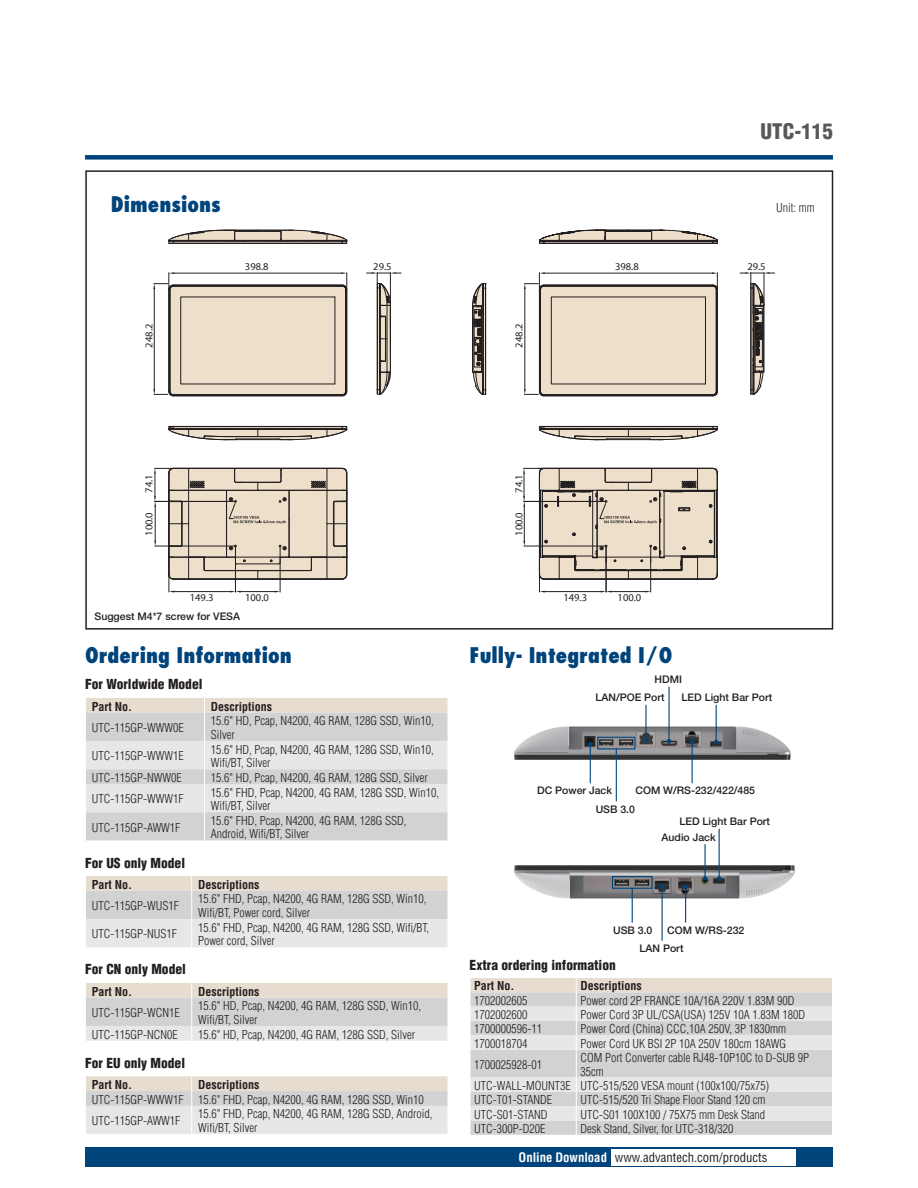
<style>
.page{position:relative;width:918px;height:1188px;background:#fff}
.page>*{position:absolute;margin:0;border:0;box-sizing:border-box;transform-origin:0 0}
.t1{font:800 condensed 21px "Futura";color:#00447b}
.t2{font:900 condensed 21px "Helvetica";color:#57585a}
.t3{font:900 condensed 13.5px "Helvetica";color:#231f20}
.t4{font:condensed 12.75px "Helvetica";color:#231f20}
.t5{font:300 condensed 12px/13.5px "Helvetica";color:#231f20}
.t6{font:700 condensed 12px "Helvetica";color:#231f20}
.t7{font:500 10.5px/18.1px "Helvetica Neue";color:#231f20}
.t8{font:10.5px "Myriad";color:#231f20}
.s1{font-weight:700;color:#fff}
</style>
<div class="page">
<div style="left:85px;top:155px;width:748px;height:5px;background:#00447b"></div>
<div style="left:85px;top:1147px;width:748px;height:20px;background:#00447b"></div>
<div style="left:611px;top:1149px;width:184px;height:16px;background:#fff"></div>
<div style="left:85px;top:170px;width:748px;height:460px;border:2px solid #231f20"></div>
<svg style="left:86px;top:698px;width:362px;height:142px;background:#dbdbdc"></svg>
<svg style="left:86px;top:876px;width:362px;height:71px;background:#dddcdb"></svg>
<svg style="left:86px;top:983px;width:362px;height:58px;background:#dcdad8"></svg>
<svg style="left:86px;top:1076px;width:362px;height:58px;background:#e1dfdd"></svg>
<img style="left:514px;top:845px;width:281px;height:69px">
<div style="left:612px;top:876px;width:40px;height:13px;border:1px solid #00447b"></div>
<hr style="left:632px;top:888px;width:1px;height:35px;background:#00447b">
<img style="left:514px;top:712px;width:277px;height:56px">
<hr style="left:590px;top:744px;width:1px;height:39px;background:#00447b">
<svg style="left:588px;top:742px;width:5px;height:4px"></svg>
<hr style="left:645px;top:705px;width:2px;height:36px;background:#00447b">
<svg style="left:644px;top:739px;width:4px;height:4px"></svg>
<hr style="left:716px;top:705px;width:1px;height:37px;background:#00447b">
<svg style="left:714px;top:740px;width:4px;height:4px"></svg>
<hr style="left:692px;top:742px;width:1px;height:41px;background:#00447b">
<svg style="left:690px;top:739px;width:4px;height:5px"></svg>
<div style="left:597px;top:737px;width:38px;height:12px;border:1px solid #00447b"></div>
<hr style="left:616px;top:749px;width:1px;height:52px;background:#00447b">
<hr style="left:668px;top:687px;width:2px;height:54px;background:#00447b">
<svg style="left:667px;top:739px;width:4px;height:5px"></svg>
<hr style="left:662px;top:887px;width:1px;height:54px;background:#00447b">
<svg style="left:660px;top:885px;width:4px;height:4px"></svg>
<hr style="left:685px;top:887px;width:1px;height:36px;background:#00447b">
<svg style="left:683px;top:885px;width:5px;height:4px"></svg>
<hr style="left:704px;top:844px;width:2px;height:34px;background:#00447b">
<svg style="left:703px;top:876px;width:4px;height:5px"></svg>
<hr style="left:719px;top:829px;width:1px;height:49px;background:#00447b">
<svg style="left:717px;top:876px;width:4px;height:5px"></svg>
<svg style="left:524px;top:272px;width:194px;height:125px;background:#ded3c3"></svg>
<svg style="left:740px;top:272px;width:35px;height:123px"></svg>
<svg style="left:523px;top:425px;width:195px;height:168px"></svg>
<svg style="left:472px;top:283px;width:14px;height:112px;background:#736d67"></svg>
<svg style="left:153px;top:272px;width:195px;height:125px;background:#dcd1c1"></svg>
<svg style="left:168px;top:229px;width:180px;height:15px;background:#a8a095"></svg>
<svg style="left:168px;top:425px;width:180px;height:15px;background:#a8a096"></svg>
<svg style="left:366px;top:272px;width:35px;height:123px"></svg>
<hr style="left:280px;top:547px;width:1px;height:45px;background:#231f20">
<hr style="left:241px;top:591px;width:34px;height:1px;background:#231f20">
<hr style="left:169px;top:558px;width:1px;height:34px;background:#231f20">
<hr style="left:235px;top:547px;width:1px;height:45px;background:#231f20">
<hr style="left:174px;top:591px;width:56px;height:1px;background:#231f20">
<svg style="left:230px;top:591px;width:11px;height:2px"></svg>
<svg style="left:154px;top:468px;width:194px;height:112px;background:#d2c7b5"></svg>
<svg style="left:538px;top:229px;width:180px;height:15px;background:#a39b91"></svg>
<svg style="left:470px;top:978px;width:362px;height:157px;background:#dbdbdb"></svg>
<h1 class="t2" style="left:761px;top:119px;width:74px">UTC-115</h1>
<h1 class="t1" style="left:111px;top:191px;width:111px">Dimensions</h1>
<p class="t5" style="left:776px;top:201px;width:40px">Unit: mm</p>
<p class="t8" style="left:144px;top:348px;width:25px;rotate:-90deg">248.2</p>
<p class="t8" style="left:245px;top:262px;width:25px">398.8</p>
<p class="t8" style="left:373px;top:262px;width:20px">29.5</p>
<p class="t8" style="left:615px;top:262px;width:25px">398.8</p>
<p class="t8" style="left:747px;top:262px;width:20px">29.5</p>
<p class="t8" style="left:514px;top:348px;width:25px;rotate:-90deg">248.2</p>
<p class="t8" style="left:144px;top:493px;width:20px;rotate:-90deg">74.1</p>
<p class="t8" style="left:144px;top:536px;width:25px;rotate:-90deg">100.0</p>
<p class="t8" style="left:514px;top:493px;width:20px;rotate:-90deg">74.1</p>
<p class="t8" style="left:514px;top:536px;width:25px;rotate:-90deg">100.0</p>
<p class="t8" style="left:190px;top:592px;width:25px">149.3</p>
<p class="t8" style="left:245px;top:592px;width:25px">100.0</p>
<p class="t8" style="left:563px;top:592px;width:25px">149.3</p>
<p class="t8" style="left:618px;top:592px;width:25px">100.0</p>
<p class="t7" style="left:95px;top:608px;width:147px">Suggest M4*7 screw for VESA</p>
<h1 class="t1" style="left:85px;top:642px;width:208px">Ordering Information</h1>
<p class="t3" style="left:85px;top:676px;width:119px">For Worldwide Model</p>
<p class="t6" style="left:92px;top:699px;width:42px">Part No.</p>
<p class="t6" style="left:211px;top:699px;width:63px">Descriptions</p>
<p class="t5" style="left:92px;top:721px;width:93px">UTC-115GP-WWW0E</p>
<p class="t5" style="left:211px;top:714px;width:224px">15.6" HD, Pcap, N4200, 4G RAM, 128G SSD, Win10,<br>Silver</p>
<p class="t5" style="left:92px;top:749px;width:93px">UTC-115GP-WWW1E</p>
<p class="t5" style="left:211px;top:742px;width:224px">15.6" HD, Pcap, N4200, 4G RAM, 128G SSD, Win10,<br>Wifi/BT, Silver</p>
<p class="t5" style="left:92px;top:771px;width:91px">UTC-115GP-NWW0E</p>
<p class="t5" style="left:211px;top:771px;width:218px">15.6" HD, Pcap, N4200, 4G RAM, 128G SSD, Silver</p>
<p class="t5" style="left:92px;top:792px;width:93px">UTC-115GP-WWW1F</p>
<p class="t5" style="left:211px;top:785px;width:230px">15.6" FHD, Pcap, N4200, 4G RAM, 128G SSD, Win10,<br>Wifi/BT, Silver</p>
<p class="t5" style="left:92px;top:820px;width:90px">UTC-115GP-AWW1F</p>
<p class="t5" style="left:211px;top:814px;width:197px">15.6" FHD, Pcap, N4200, 4G RAM, 128G SSD,<br>Android, Wifi/BT, Silver</p>
<p class="t3" style="left:85px;top:854px;width:102px">For US only Model</p>
<p class="t6" style="left:92px;top:877px;width:42px">Part No.</p>
<p class="t6" style="left:198px;top:877px;width:63px">Descriptions</p>
<p class="t5" style="left:92px;top:899px;width:89px">UTC-115GP-WUS1F</p>
<p class="t5" style="left:198px;top:892px;width:230px">15.6" FHD, Pcap, N4200, 4G RAM, 128G SSD, Win10,<br>Wifi/BT, Power cord, Silver</p>
<p class="t5" style="left:92px;top:927px;width:87px">UTC-115GP-NUS1F</p>
<p class="t5" style="left:198px;top:921px;width:233px">15.6" FHD, Pcap, N4200, 4G RAM, 128G SSD, Wifi/BT,<br>Power cord, Silver</p>
<p class="t3" style="left:85px;top:961px;width:102px">For CN only Model</p>
<p class="t6" style="left:92px;top:984px;width:42px">Part No.</p>
<p class="t6" style="left:198px;top:984px;width:63px">Descriptions</p>
<p class="t5" style="left:92px;top:1006px;width:89px">UTC-115GP-WCN1E</p>
<p class="t5" style="left:198px;top:999px;width:224px">15.6" HD, Pcap, N4200, 4G RAM, 128G SSD, Win10,<br>Wifi/BT, Silver</p>
<p class="t5" style="left:92px;top:1027px;width:87px">UTC-115GP-NCN0E</p>
<p class="t5" style="left:198px;top:1027px;width:218px">15.6" HD, Pcap, N4200, 4G RAM, 128G SSD, Silver</p>
<p class="t3" style="left:85px;top:1054px;width:102px">For EU only Model</p>
<p class="t6" style="left:92px;top:1077px;width:42px">Part No.</p>
<p class="t6" style="left:198px;top:1077px;width:63px">Descriptions</p>
<p class="t5" style="left:92px;top:1089px;width:333px;line-height:21.5px">UTC-115GP-WWW1F 15.6" FHD, Pcap, N4200, 4G RAM, 128G SSD, Win10<br>UTC-115GP-AWW1F</p>
<p class="t5" style="left:198px;top:1107px;width:236px">15.6" FHD, Pcap, N4200, 4G RAM, 128G SSD, Android,<br>Wifi/BT, Silver</p>
<h1 class="t1" style="left:470px;top:642px;width:204px">Fully- Integrated I/O</h1>
<p class="t7" style="left:655px;top:670px;width:29px">HDMI</p>
<p class="t7" style="left:595px;top:688px;width:71px">LAN/POE Port</p>
<p class="t7" style="left:682px;top:688px;width:92px">LED Light Bar Port</p>
<p class="t7" style="left:537px;top:782px;width:76px">DC Power Jack</p>
<p class="t7" style="left:635px;top:782px;width:121px">COM W/RS-232/422/485</p>
<p class="t7" style="left:596px;top:800px;width:41px">USB 3.0</p>
<p class="t7" style="left:679px;top:812px;width:92px">LED Light Bar Port</p>
<p class="t7" style="left:662px;top:828px;width:56px">Audio Jack</p>
<p class="t7" style="left:613px;top:921px;width:41px">USB 3.0</p>
<p class="t7" style="left:640px;top:921px;width:106px;text-indent:28px">COM W/RS-232<br>LAN Port</p>
<p class="t3" style="left:470px;top:956px;width:148px">Extra ordering information</p>
<p class="t6" style="left:474px;top:979px;width:42px">Part No.</p>
<p class="t6" style="left:581px;top:979px;width:63px">Descriptions</p>
<p class="t5" style="left:474px;top:994px;width:55px">1702002605</p>
<p class="t5" style="left:581px;top:994px;width:215px">Power cord 2P FRANCE 10A/16A 220V 1.83M 90D</p>
<p class="t5" style="left:474px;top:1008px;width:55px">1702002600</p>
<p class="t5" style="left:581px;top:1008px;width:226px">Power Cord 3P UL/CSA(USA) 125V 10A 1.83M 180D</p>
<p class="t5" style="left:474px;top:1022px;width:69px">1700000596-11</p>
<p class="t5" style="left:581px;top:1022px;width:207px">Power Cord (China) CCC,10A 250V, 3P 1830mm</p>
<p class="t5" style="left:474px;top:1037px;width:55px">1700018704</p>
<p class="t5" style="left:581px;top:1037px;width:207px">Power Cord UK BSI 2P 10A 250V 180cm 18AWG</p>
<p class="t5" style="left:474px;top:1058px;width:69px">1700025928-01</p>
<p class="t5" style="left:581px;top:1051px;width:230px">COM Port Converter cable RJ48-10P10C to D-SUB 9P</p>
<p class="t5" style="left:581px;top:1064px;width:25px">35cm</p>
<p class="t5" style="left:474px;top:1079px;width:296px">UTC-WALL-MOUNT3E UTC-515/520 VESA mount (100x100/75x75)</p>
<p class="t5" style="left:474px;top:1093px;width:79px">UTC-T01-STANDE</p>
<p class="t5" style="left:581px;top:1093px;width:187px">UTC-515/520 Tri Shape Floor Stand 120 cm</p>
<p class="t5" style="left:474px;top:1107px;width:75px">UTC-S01-STAND</p>
<p class="t5" style="left:581px;top:1107px;width:186px">UTC-S01 100X100 / 75X75 mm Desk Stand</p>
<p class="t5" style="left:474px;top:1122px;width:73px">UTC-300P-D20E</p>
<p class="t5" style="left:581px;top:1122px;width:155px">Desk Stand, Silver, for UTC-318/320</p>
<p class="t4" style="left:519px;top:1150px;width:250px"><span class="s1">Online Download</span> www.advantech.com/products</p>
</div>
